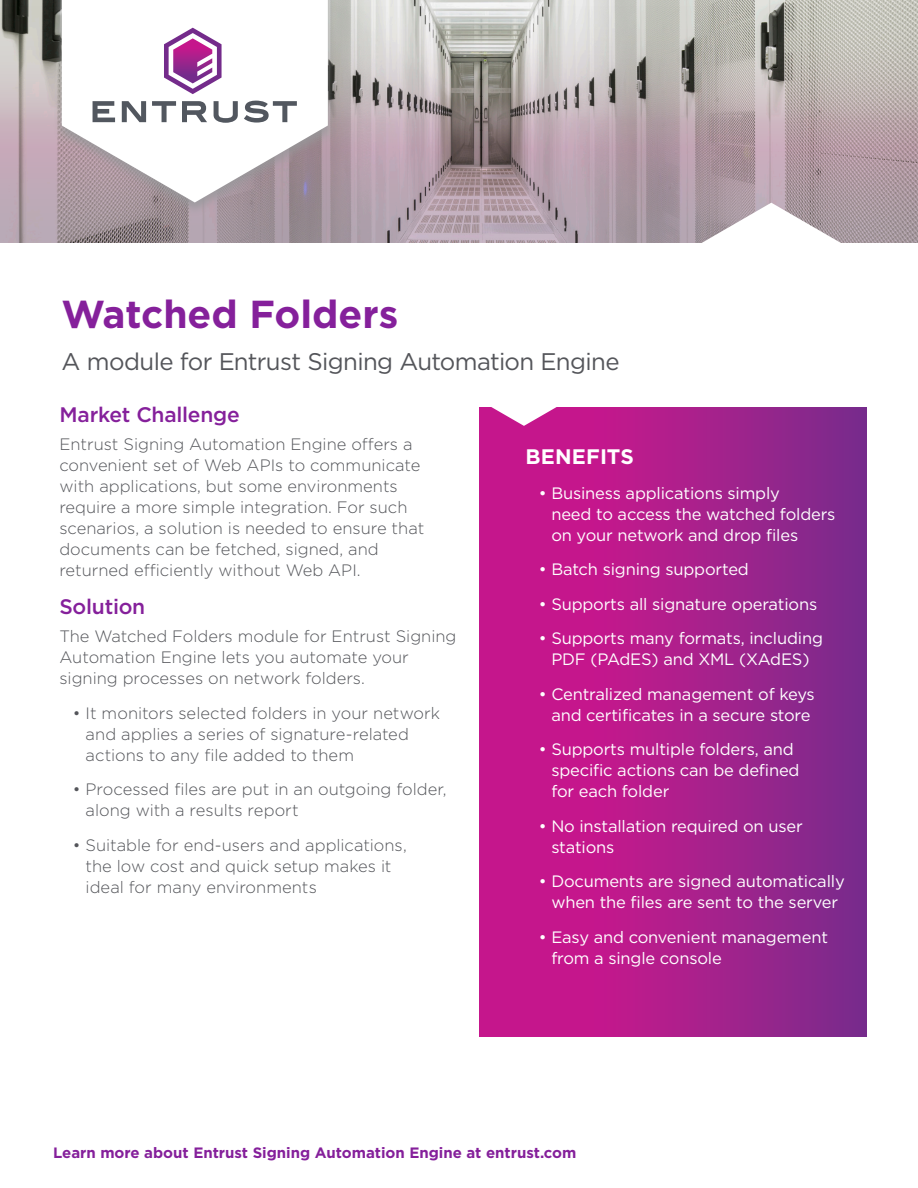
<style>
.page{position:relative;width:918px;height:1188px;background:#fff}
.page>*{position:absolute;margin:0;border:0;box-sizing:border-box;transform-origin:0 0}
.t1{font:700 39px "Gotham";color:#85209b}
.t2{font:24px "Gotham";letter-spacing:-.025em;color:#54555a}
.t3{font:500 21px "Gotham";letter-spacing:-.01em;color:#85209b}
.t4{font:700 21px "Gotham";letter-spacing:.01em;color:#fff}
.t5{font:16.5px/21px "Gotham";letter-spacing:-.01em;color:#fff}
.Body_copy{font:300 16.5px/21px "Gotham";color:#54555a}
.Bullet_copy{font:300 16.5px/21px "Gotham";color:#54555a}
.CTA_URL_front{font:700 15px "Gotham";color:#85209b}
</style>
<div class="page">
<svg style="left:0;top:0;width:918px;height:243px;background:#b2a6a9"></svg>
<div style="left:54px;top:0;width:282px;height:217px;background:#96989a;opacity:.75"></div>
<svg style="left:62px;top:0;width:266px;height:202px"></svg>
<svg style="left:93px;top:101px;width:22px;height:21px"></svg>
<svg style="left:122px;top:101px;width:24px;height:21px"></svg>
<svg style="left:152px;top:101px;width:24px;height:21px"></svg>
<svg style="left:182px;top:101px;width:25px;height:21px"></svg>
<svg style="left:214px;top:101px;width:24px;height:22px"></svg>
<svg style="left:244px;top:100px;width:53px;height:23px"></svg>
<svg style="left:164px;top:28px;width:58px;height:66px"></svg>
<svg style="left:701px;top:203px;width:141px;height:40px"></svg>
<svg style="left:479px;top:407px;width:387px;height:630px;background:#aa1e8b"></svg>
<svg style="left:491px;top:407px;width:66px;height:19px"></svg>
<p class="t1" style="left:62px;top:292px;width:338px">Watched Folders</p>
<p class="t2" style="left:62px;top:348px;width:560px">A module for Entrust Signing Automation Engine</p>
<p class="t3" style="left:59px;top:401px;width:182px">Market Challenge</p>
<p class="Body_copy" style="left:59px;top:433px;width:366px">Entrust Signing Automation Engine offers a convenient set of Web APIs to communicate with applications, but some environments require a more simple integration. For such scenarios, a solution is needed to ensure that documents can be fetched, signed, and returned efficiently without Web API.</p>
<p class="t3" style="left:59px;top:593px;width:87px">Solution</p>
<p class="Body_copy" style="left:59px;top:626px;width:399px">The Watched Folders module for Entrust Signing<br>Automation Engine lets you automate your signing processes on network folders.</p>
<p class="Bullet_copy" style="left:86px;top:702px;width:356px;text-indent:-13px">• It monitors selected folders in your network and applies a series of signature-related actions to any file added to them</p>
<p class="Bullet_copy" style="left:86px;top:779px;width:363px;text-indent:-13px">• Processed files are put in an outgoing folder, along with a results report</p>
<p class="Bullet_copy" style="left:86px;top:834px;width:323px;text-indent:-13px">• Suitable for end-users and applications, the low cost and quick setup makes it ideal for many environments</p>
<p class="t4" style="left:525px;top:444px;width:110px">BENEFITS</p>
<p class="t5" style="left:551px;top:482px;width:286px;text-indent:-13px">• Business applications simply<br>need to access the watched folders on your network and drop files</p>
<p class="t5" style="left:539px;top:558px;width:212px">• Batch signing supported</p>
<p class="t5" style="left:539px;top:593px;width:280px">• Supports all signature operations</p>
<p class="t5" style="left:539px;top:627px;width:286px;text-align:center">• Supports many formats, including<br>PDF (PAdES) and XML (XAdES)</p>
<p class="t5" style="left:539px;top:683px;width:277px;text-align:center">• Centralized management of keys and certificates in a secure store</p>
<p class="t5" style="left:551px;top:738px;width:250px;text-indent:-13px">• Supports multiple folders, and specific actions can be defined for each folder</p>
<p class="t5" style="left:551px;top:815px;width:253px;text-indent:-13px">• No installation required on user stations</p>
<p class="t5" style="left:539px;top:870px;width:307px;text-align:center">• Documents are signed automatically when the files are sent to the server</p>
<p class="t5" style="left:551px;top:926px;width:278px;text-indent:-13px">• Easy and convenient management from a single console</p>
<p class="CTA_URL_front" style="left:53px;top:1144px;width:525px">Learn more about Entrust Signing Automation Engine at entrust.com</p>
</div>
